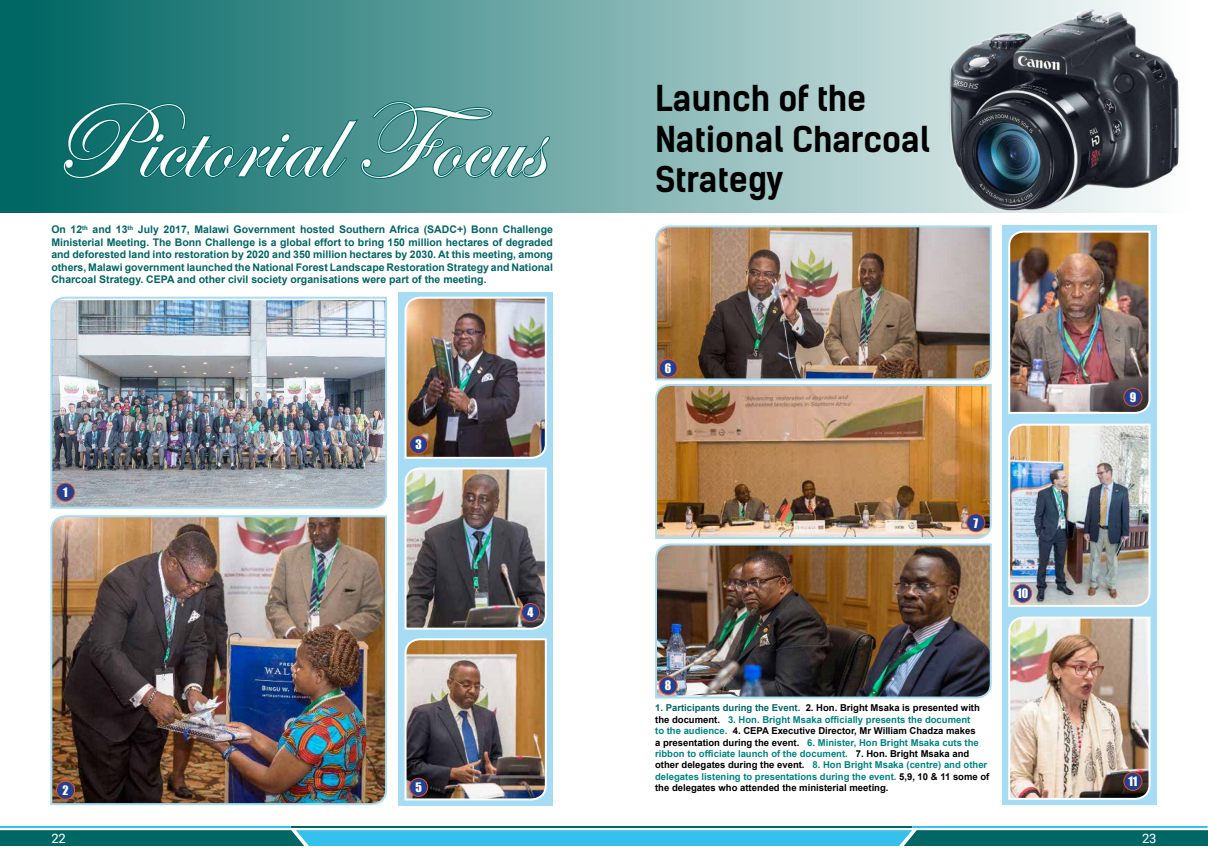
<style>
.page{position:relative;width:1208px;height:859px;background:#fff}
.page>*{position:absolute;margin:0;border:0;box-sizing:border-box;transform-origin:0 0}
.t1{font:110px "Edwardian Script ITC";color:#fff}
.t2{font:700 34px/40.8px "Kelson Sans";color:#000}
.t3{font:13px "Roboto";color:#fff}
.t4{font:12px "Impact";color:#fff}
.t5{font:700 10.5px/12.6px "Arial";color:#006764;text-align:justify}
.t6{font:700 9.5px/11.4px "Arial";color:#000}
.s1{color:#006764}
.s2{color:#008482}
</style>
<div class="page">
<svg style="left:0;top:830px;width:1208px;height:16px;background:#1e96aa"></svg>
<hr style="left:291px;top:826px;width:621px;height:2px;background:#006764">
<hr style="left:0;top:826px;width:291px;height:2px;background:#34c2ec">
<hr style="left:912px;top:826px;width:295px;height:2px;background:#34c2ec">
<svg style="left:0;top:0;width:1142px;height:213px;background:#72aaa9"></svg>
<svg style="left:62px;top:56px;width:489px;height:130px;background:#368684"></svg>
<img style="left:946px;top:2px;width:233px;height:211px">
<div style="left:398px;top:292px;width:155px;height:513px;background:#a6ddf5"></div>
<div style="left:1002px;top:225px;width:154px;height:580px;background:#a6ddf5"></div>
<img style="left:404px;top:296px;width:143px;height:163px">
<img style="left:50px;top:296px;width:337px;height:213px">
<img style="left:655px;top:225px;width:337px;height:156px">
<img style="left:655px;top:384px;width:337px;height:155px">
<img style="left:50px;top:515px;width:337px;height:291px">
<img style="left:655px;top:543px;width:337px;height:156px">
<img style="left:1008px;top:230px;width:143px;height:184px">
<img style="left:404px;top:467px;width:143px;height:163px">
<img style="left:1008px;top:423px;width:143px;height:184px">
<img style="left:404px;top:638px;width:143px;height:163px">
<img style="left:1008px;top:616px;width:143px;height:184px">
<div style="left:56px;top:483px;width:19px;height:18px;background:#25408f;border-radius:50%"></div>
<div style="left:56px;top:483px;width:19px;height:19px;border:1px solid #eb4e24;border-radius:50%"></div>
<div style="left:521px;top:603px;width:18px;height:19px;background:#25408f;border-radius:50%"></div>
<div style="left:521px;top:603px;width:19px;height:19px;border:1px solid #eb4e24;border-radius:50%"></div>
<div style="left:659px;top:359px;width:18px;height:18px;background:#25408f;border-radius:50%"></div>
<div style="left:658px;top:359px;width:19px;height:19px;border:1px solid #eb4e24;border-radius:50%"></div>
<div style="left:966px;top:514px;width:19px;height:18px;background:#25408f;border-radius:50%"></div>
<div style="left:966px;top:513px;width:19px;height:19px;border:1px solid #eb4e24;border-radius:50%"></div>
<div style="left:659px;top:677px;width:18px;height:18px;background:#25408f;border-radius:50%"></div>
<div style="left:658px;top:676px;width:19px;height:19px;border:1px solid #eb4e24;border-radius:50%"></div>
<div style="left:1123px;top:388px;width:19px;height:18px;background:#25408f;border-radius:50%"></div>
<div style="left:1123px;top:388px;width:19px;height:19px;border:1px solid #eb4e24;border-radius:50%"></div>
<div style="left:1123px;top:772px;width:19px;height:18px;background:#25408f;border-radius:50%"></div>
<div style="left:1123px;top:772px;width:19px;height:19px;border:1px solid #eb4e24;border-radius:50%"></div>
<div style="left:1013px;top:584px;width:18px;height:18px;background:#25408f;border-radius:50%"></div>
<div style="left:1013px;top:584px;width:19px;height:19px;border:1px solid #eb4e24;border-radius:50%"></div>
<div style="left:56px;top:781px;width:19px;height:18px;background:#25408f;border-radius:50%"></div>
<div style="left:56px;top:781px;width:19px;height:19px;border:1px solid #eb4e24;border-radius:50%"></div>
<div style="left:409px;top:778px;width:19px;height:18px;background:#25408f;border-radius:50%"></div>
<div style="left:409px;top:778px;width:19px;height:19px;border:1px solid #eb4e24;border-radius:50%"></div>
<div style="left:409px;top:436px;width:19px;height:18px;background:#25408f;border-radius:50%"></div>
<div style="left:409px;top:435px;width:19px;height:19px;border:1px solid #eb4e24;border-radius:50%"></div>
<h1 class="t1" style="left:51px;top:82px;width:492px">Pictorial Focus</h1>
<p class="t5" style="left:51px;top:223px;width:503px">On 12<sup>th</sup> and 13<sup>th</sup> July 2017, Malawi Government hosted Southern Africa (SADC+) Bonn Challenge Ministerial Meeting. The Bonn Challenge is a global effort to bring 150 million hectares of degraded and deforested land into restoration by 2020 and 350 million hectares by 2030. At this meeting, among others, Malawi government launched the National Forest Landscape Restoration Strategy and National Charcoal Strategy. CEPA and other civil society organisations were part of the meeting.</p>
<p class="t4" style="left:63px;top:483px;width:6px">1</p>
<p class="t4" style="left:415px;top:435px;width:8px">3</p>
<p class="t4" style="left:62px;top:781px;width:8px">2</p>
<p class="t4" style="left:415px;top:778px;width:8px">5</p>
<p class="t4" style="left:527px;top:603px;width:7px">4</p>
<h2 class="t2" style="left:655px;top:78px;width:276px">Launch of the<br>National Charcoal<br>Strategy</h2>
<p class="t4" style="left:665px;top:359px;width:8px">6</p>
<p class="t4" style="left:973px;top:513px;width:6px">7</p>
<p class="t4" style="left:1017px;top:584px;width:13px">10</p>
<p class="t4" style="left:665px;top:676px;width:8px">8</p>
<p class="t6" style="left:655px;top:703px;width:336px"><span class="s1">1. Participants during the Event.</span> 2. Hon. Bright Msaka is presented with the document. <span class="s2">3. Hon. Bright Msaka officially presents the document<br>to the audience.</span> 4. CEPA Executive Director, Mr William Chadza makes<br>a presentation during the event. <span class="s2">6. Minister, Hon Bright Msaka cuts the ribbon to officiate launch of the document.</span> 7. Hon. Bright Msaka and other delegates during the event. <span class="s2">8. Hon Bright Msaka (centre) and other delegates listening to presentations during the event.</span> 5,9, 10 &amp; 11 some of the delegates who attended the ministerial meeting.</p>
<p class="t4" style="left:1129px;top:388px;width:8px">9</p>
<p class="t4" style="left:1128px;top:772px;width:11px">11</p>
<h3 class="t3" style="left:51px;top:829px;width:16px">22</h3>
<h3 class="t3" style="left:1142px;top:829px;width:16px">23</h3>
</div>
